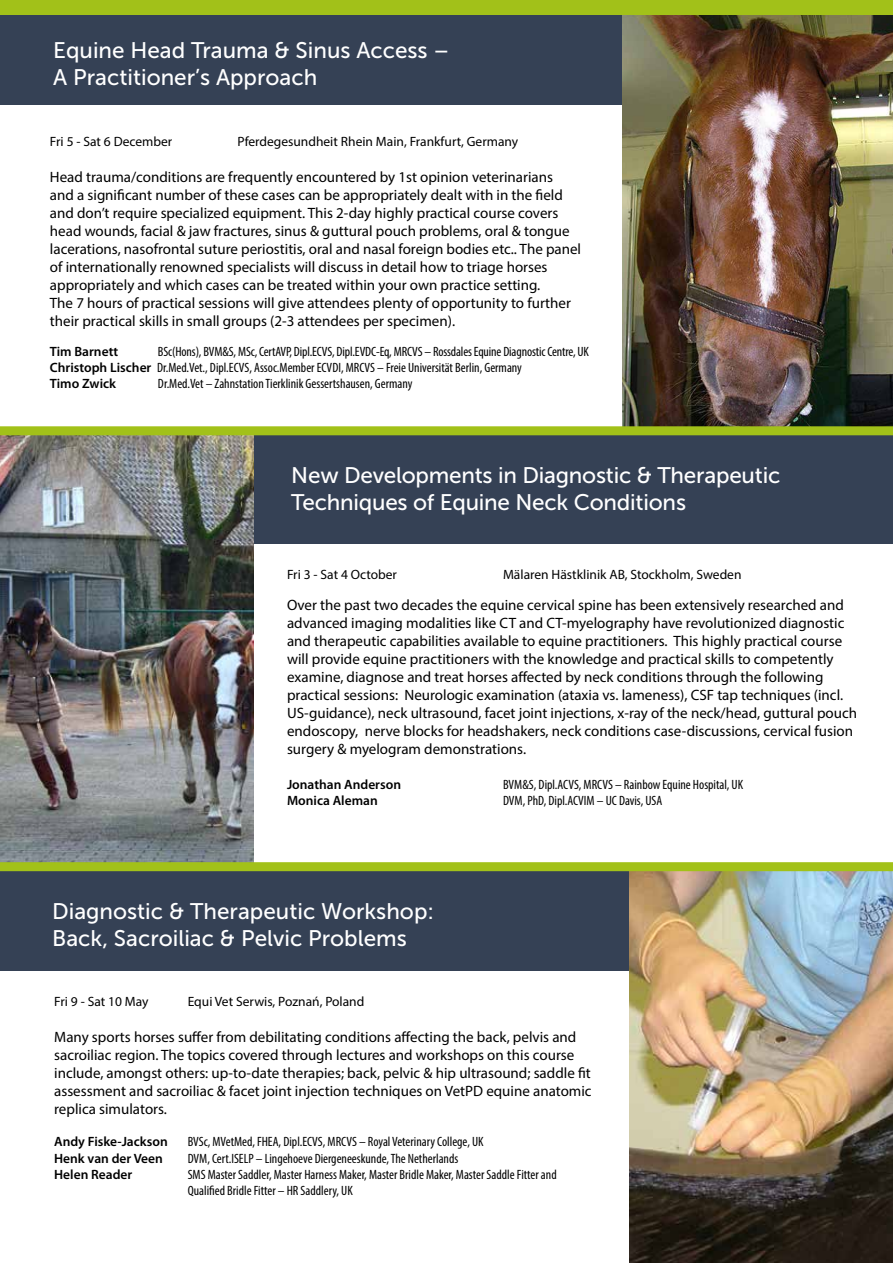
<style>
.page{position:relative;width:893px;height:1263px;background:#fff}
.page>*{position:absolute;margin:0;border:0;box-sizing:border-box;transform-origin:0 0}
.t1{font:22.5px/27px "Museo Sans 500";color:#fff}
.t2{font:15px/18px "Myriad Pro";color:#000}
.t3{font:condensed 13.5px/16.2px "Myriad Pro";color:#000}
.t4{font:13.5px "Myriad Pro";color:#000}
.t5{font:600 13.5px "Myriad Pro";color:#000}
.s1{font-weight:600;font-stretch:normal}
</style>
<div class="page">
<div style="left:0;top:0;width:893px;height:104px;background:#354155"></div>
<div style="left:0;top:431px;width:893px;height:112px;background:#354155"></div>
<img style="left:623px;top:15px;width:270px;height:411px">
<div style="left:0;top:870px;width:893px;height:101px;background:#354155"></div>
<img style="left:629px;top:871px;width:264px;height:392px">
<img style="left:0;top:435px;width:253px;height:427px">
<div style="left:0;top:0;width:893px;height:15px;background:#a2c119"></div>
<div style="left:0;top:426px;width:893px;height:9px;background:#a2c119"></div>
<div style="left:0;top:862px;width:893px;height:9px;background:#a2c119"></div>
<h1 class="t1" style="left:53px;top:37px;width:398px">Equine Head Trauma &amp; Sinus Access –<br>A Practitioner’s Approach</h1>
<p class="t4" style="left:50px;top:133px;width:124px">Fri 5 - Sat 6 December</p>
<p class="t4" style="left:237px;top:133px;width:282px">Pferdegesundheit Rhein Main, Frankfurt, Germany</p>
<p class="t2" style="left:50px;top:168px;width:533px">Head trauma/conditions are frequently encountered by 1st opinion veterinarians<br>and a significant number of these cases can be appropriately dealt with in the field and don’t require specialized equipment. This 2-day highly practical course covers head wounds, facial &amp; jaw fractures, sinus &amp; guttural pouch problems, oral &amp; tongue lacerations, nasofrontal suture periostitis, oral and nasal foreign bodies etc.. The panel of internationally renowned specialists will discuss in detail how to triage horses appropriately and which cases can be treated within your own practice setting.<br>The 7 hours of practical sessions will give attendees plenty of opportunity to further their practical skills in small groups (2-3 attendees per specimen).</p>
<p class="t5" style="left:50px;top:343px;width:70px">Tim Barnett</p>
<p class="t3" style="left:50px;top:343px;width:540px;text-indent:108px">BSc(Hons), BVM&amp;S, MSc, CertAVP, Dipl.ECVS, Dipl.EVDC-Eq, MRCVS – Rossdales Equine Diagnostic Centre, UK<br><span class="s1">Christoph Lischer</span> Dr.Med.Vet., Dipl.ECVS, Assoc.Member ECVDI, MRCVS – Freie Universität Berlin, Germany<br><span class="s1">Timo Zwick</span></p>
<p class="t3" style="left:158px;top:376px;width:256px">Dr.Med.Vet – Zahnstation Tierklinik Gessertshausen, Germany</p>
<h1 class="t1" style="left:291px;top:462px;width:491px">New Developments in Diagnostic &amp; Therapeutic<br>Techniques of Equine Neck Conditions</h1>
<p class="t4" style="left:287px;top:566px;width:112px">Fri 3 - Sat 4 October</p>
<p class="t4" style="left:503px;top:566px;width:240px">Mälaren Hästklinik AB, Stockholm, Sweden</p>
<p class="t2" style="left:287px;top:596px;width:572px">Over the past two decades the equine cervical spine has been extensively researched and advanced imaging modalities like CT and CT-myelography have revolutionized diagnostic and therapeutic capabilities available to equine practitioners. This highly practical course will provide equine practitioners with the knowledge and practical skills to competently examine, diagnose and treat horses affected by neck conditions through the following practical sessions: Neurologic examination (ataxia vs. lameness), CSF tap techniques (incl.<br>US-guidance), neck ultrasound, facet joint injections, x-ray of the neck/head, guttural pouch endoscopy, nerve blocks for headshakers, neck conditions case-discussions, cervical fusion surgery &amp; myelogram demonstrations.</p>
<p class="t5" style="left:287px;top:776px;width:116px">Jonathan Anderson</p>
<p class="t3" style="left:503px;top:776px;width:242px">BVM&amp;S, Dipl.ACVS, MRCVS – Rainbow Equine Hospital, UK</p>
<p class="t5" style="left:287px;top:792px;width:92px">Monica Aleman</p>
<p class="t3" style="left:503px;top:793px;width:161px">DVM, PhD, Dipl.ACVIM – UC Davis, USA</p>
<h1 class="t1" style="left:52px;top:898px;width:383px">Diagnostic &amp; Therapeutic Workshop:<br>Back, Sacroiliac &amp; Pelvic Problems</h1>
<p class="t4" style="left:54px;top:993px;width:111px">Fri 9 - Sat 10 May E</p>
<p class="t4" style="left:194px;top:993px;width:172px">qui Vet Serwis, Poznań, Poland</p>
<p class="t2" style="left:54px;top:1028px;width:539px">Many sports horses suffer from debilitating conditions affecting the back, pelvis and sacroiliac region. The topics covered through lectures and workshops on this course include, amongst others: up-to-date therapies; back, pelvic &amp; hip ultrasound; saddle fit assessment and sacroiliac &amp; facet joint injection techniques on VetPD equine anatomic replica simulators.</p>
<p class="t5" style="left:54px;top:1133px;width:115px">Andy Fiske-Jackson</p>
<p class="t3" style="left:188px;top:1134px;width:298px">BVSc, MVetMed, FHEA, Dipl.ECVS, MRCVS – Royal Veterinary College, UK</p>
<p class="t5" style="left:54px;top:1149px;width:110px">Henk van der Veen</p>
<p class="t3" style="left:188px;top:1150px;width:272px">DVM, Cert.ISELP – Lingehoeve Diergeneeskunde, The Netherlands</p>
<p class="t5" style="left:54px;top:1166px;width:80px">Helen Reader</p>
<p class="t3" style="left:188px;top:1166px;width:370px">SMS Master Saddler, Master Harness Maker, Master Bridle Maker, Master Saddle Fitter and<br>Qualified Bridle Fitter – HR Saddlery, UK</p>
</div>
